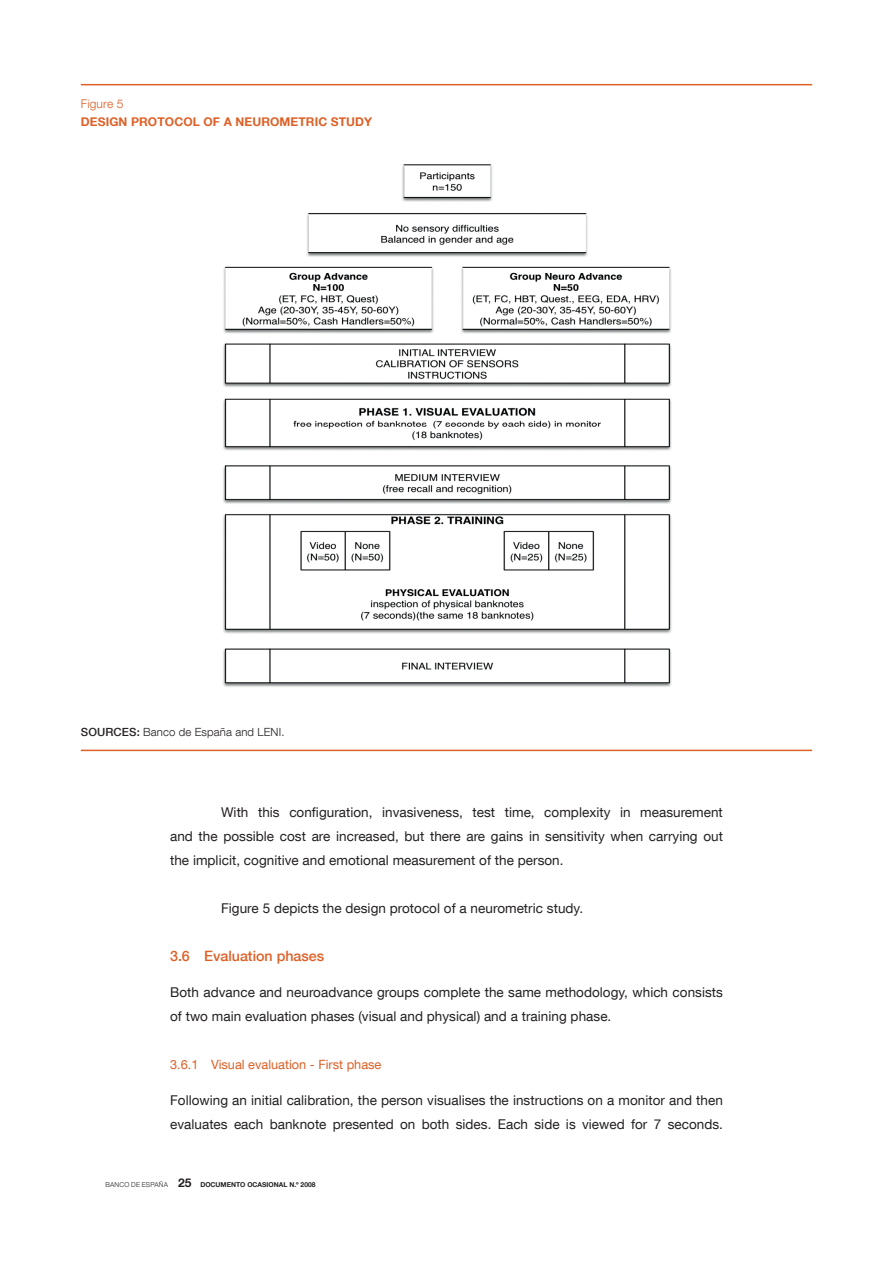
<style>
.page{position:relative;width:893px;height:1263px;background:#fff}
.page>*{position:absolute;margin:0;border:0;box-sizing:border-box;transform-origin:0 0}
.t1{font:500 14.25px "Bd E Neue Helvetica";color:#de6026}
.t2{font:13.5px/24px "Bd E Neue Helvetica";letter-spacing:.005em;color:#231f20}
.t3{font:12.75px "Bd E Neue Helvetica";color:#de6026}
.t4{font:700 12px "Bd E Neue Helvetica";letter-spacing:.01em;color:#de6026}
.t5{font:300 12px "Bd E Neue Helvetica";letter-spacing:.01em;color:#de6026}
.t6{font:300 11.25px "Bd E Neue Helvetica";letter-spacing:.01em;color:#231f20}
.t7{font:300 6.75px "Bd E Neue Helvetica";color:#231f20}
.s1{font-weight:500}
.s2{font-style:inherit}
.s3{font-size:12px}
</style>
<div class="page">
<hr style="left:81px;top:84px;width:731px;height:1px;background:#de6026">
<hr style="left:81px;top:750px;width:731px;height:1px;background:#de6026">
<img style="left:223px;top:164px;width:449px;height:523px">
<p class="t5" style="left:81px;top:96px;width:44px">Figure 5</p>
<p class="t4" style="left:81px;top:114px;width:293px">DESIGN PROTOCOL OF A NEUROMETRIC STUDY</p>
<p class="t6" style="left:81px;top:725px;width:205px"><span class="s1">SOURCES:</span> Banco de España and LENI.</p>
<p class="t2" style="left:170px;top:800px;width:554px;text-align:justify;text-indent:51px">With this configuration, invasiveness, test time, complexity in measurement and the possible cost are increased, but there are gains in sensitivity when carrying out the implicit, cognitive and emotional measurement of the person.</p>
<p class="t2" style="left:221px;top:896px;width:363px">Figure 5 depicts the design protocol of a neurometric study.</p>
<p class="t1" style="left:170px;top:947px;width:156px">3.6 Evaluation phases</p>
<p class="t2" style="left:170px;top:980px;width:554px">Both advance and neuroadvance groups complete the same methodology, which consists of two main evaluation phases (visual and physical) and a training phase.</p>
<p class="t3" style="left:170px;top:1057px;width:213px">3.6.1 Visual evaluation - First phase</p>
<p class="t2" style="left:170px;top:1088px;width:554px">Following an initial calibration, the person visualises the instructions on a monitor and then evaluates each banknote presented on both sides. Each side is viewed for 7 seconds.</p>
<p class="t7" style="left:105px;top:1181px;width:212px"><span class="s2">BANCO DE ESPAÑA</span> <span class="s3">25</span> DOCUMENTO OCASIONAL N.º 2008</p>
</div>
